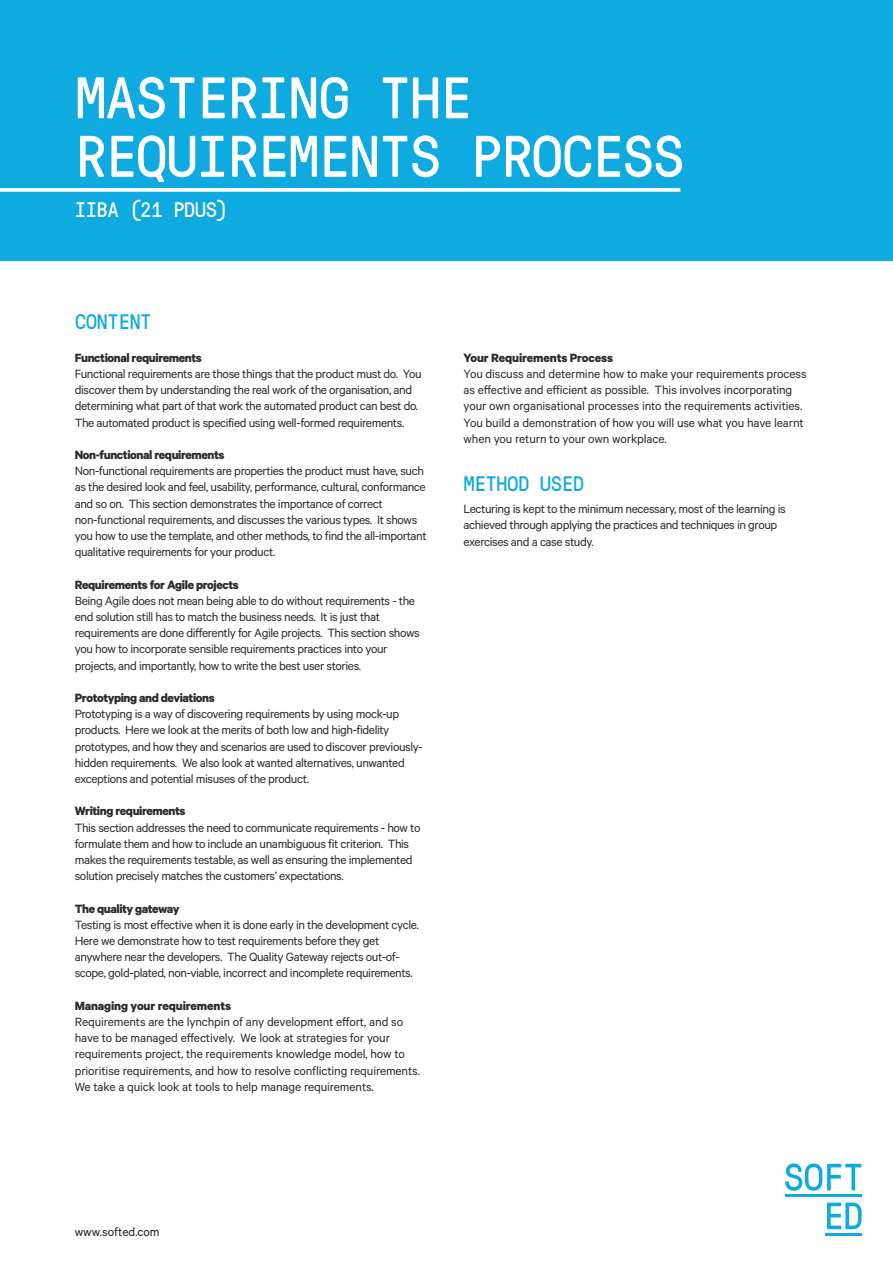
<style>
.page{position:relative;width:893px;height:1263px;background:#fff}
.page>*{position:absolute;margin:0;border:0;box-sizing:border-box;transform-origin:0 0}
.t1{font:58.5px "GT Pressura Mono";letter-spacing:-.03em;color:#fff}
.Body_-_Calibre_Reg_8{font:21px "GT Pressura Mono";letter-spacing:-.03em;color:#0faadf}
.t2{font:21px "GT Pressura Mono";letter-spacing:-.03em;color:#fff}
.Body_-_Calibre_Reg_8-2{font:13.5px/16.2px "Calibre";letter-spacing:-.03em;color:#2c2c2b}
.Body_-_Calibre_Reg_8-3{font:13.5px/16.2px "Calibre";letter-spacing:-.01em;color:#2c2c2b}
.t3{font:700 13.5px "Calibre";letter-spacing:-.03em;color:#2c2c2b}
.t4{font:13.5px "Calibre";color:#231f20}
.s1{font-weight:700}
</style>
<div class="page">
<div style="left:0;top:0;width:893px;height:260px;background:#0faadf"></div>
<hr style="left:785px;top:1194px;width:77px;height:3px;background:#0faadf">
<hr style="left:825px;top:1233px;width:37px;height:3px;background:#0faadf">
<svg style="left:785px;top:1163px;width:76px;height:28px"></svg>
<svg style="left:827px;top:1202px;width:35px;height:27px"></svg>
<svg style="left:0;top:188px;width:680px;height:4px;background:#eff9fc"></svg>
<p class="t1" style="left:75px;top:56px;width:399px">MASTERING THE</p>
<p class="t1" style="left:75px;top:114px;width:612px">REQUIREMENTS PROCESS</p>
<p class="t2" style="left:75px;top:194px;width:155px">IIBA (21 PDUS)</p>
<p class="Body_-_Calibre_Reg_8" style="left:75px;top:307px;width:79px">CONTENT</p>
<p class="t3" style="left:75px;top:349px;width:129px">Functional requirements</p>
<p class="Body_-_Calibre_Reg_8-2" style="left:75px;top:365px;width:348px">Functional requirements are those things that the product must do. You discover them by understanding the real work of the organisation, and determining what part of that work the automated product can best do.<br>The automated product is specified using well-formed requirements.</p>
<p class="t3" style="left:75px;top:446px;width:151px">Non-functional requirements</p>
<p class="Body_-_Calibre_Reg_8-2" style="left:75px;top:462px;width:353px">Non-functional requirements are properties the product must have, such as the desired look and feel, usability, performance, cultural, conformance and so on. This section demonstrates the importance of correct non-functional requirements, and discusses the various types. It shows you how to use the template, and other methods, to find the all-important qualitative requirements for your product.</p>
<p class="t3" style="left:75px;top:576px;width:166px">Requirements for Agile projects</p>
<p class="Body_-_Calibre_Reg_8-2" style="left:75px;top:592px;width:346px">Being Agile does not mean being able to do without requirements - the end solution still has to match the business needs. It is just that requirements are done differently for Agile projects. This section shows you how to incorporate sensible requirements practices into your projects, and importantly, how to write the best user stories.</p>
<p class="t3" style="left:75px;top:689px;width:142px">Prototyping and deviations</p>
<p class="Body_-_Calibre_Reg_8-2" style="left:75px;top:705px;width:349px">Prototyping is a way of discovering requirements by using mock-up products. Here we look at the merits of both low and high-fidelity prototypes, and how they and scenarios are used to discover previously&shy;hidden requirements. We also look at wanted alternatives, unwanted exceptions and potential misuses of the product.</p>
<p class="t3" style="left:75px;top:803px;width:112px">Writing requirements</p>
<p class="Body_-_Calibre_Reg_8-2" style="left:75px;top:819px;width:347px">This section addresses the need to communicate requirements - how to formulate them and how to include an unambiguous fit criterion. This makes the requirements testable, as well as ensuring the implemented solution precisely matches the customers’ expectations.</p>
<p class="t3" style="left:75px;top:900px;width:106px">The quality gateway</p>
<p class="Body_-_Calibre_Reg_8-2" style="left:75px;top:916px;width:346px">Testing is most effective when it is done early in the development cycle.<br>Here we demonstrate how to test requirements before they get anywhere near the developers. The Quality Gateway rejects out-of&shy;scope, gold-plated, non-viable, incorrect and incomplete requirements.</p>
<p class="Body_-_Calibre_Reg_8-3" style="left:75px;top:997px;width:347px"><span class="s1">Managing your requirements<br></span>Requirements are the lynchpin of any development effort, and so have to be managed effectively. We look at strategies for your requirements project, the requirements knowledge model, how to prioritise requirements, and how to resolve conflicting requirements.<br>We take a quick look at tools to help manage requirements.</p>
<p class="Body_-_Calibre_Reg_8-3" style="left:463px;top:349px;width:345px"><span class="s1">Your Requirements Process<br></span>You discuss and determine how to make your requirements process as effective and efficient as possible. This involves incorporating your own organisational processes into the requirements activities.<br>You build a demonstration of how you will use what you have learnt when you return to your own workplace.</p>
<p class="Body_-_Calibre_Reg_8" style="left:463px;top:468px;width:122px">METHOD USED</p>
<p class="Body_-_Calibre_Reg_8-2" style="left:463px;top:500px;width:324px">Lecturing is kept to the minimum necessary, most of the learning is achieved through applying the practices and techniques in group exercises and a case study.</p>
<p class="t4" style="left:75px;top:1224px;width:86px">www.softed.com</p>
</div>
